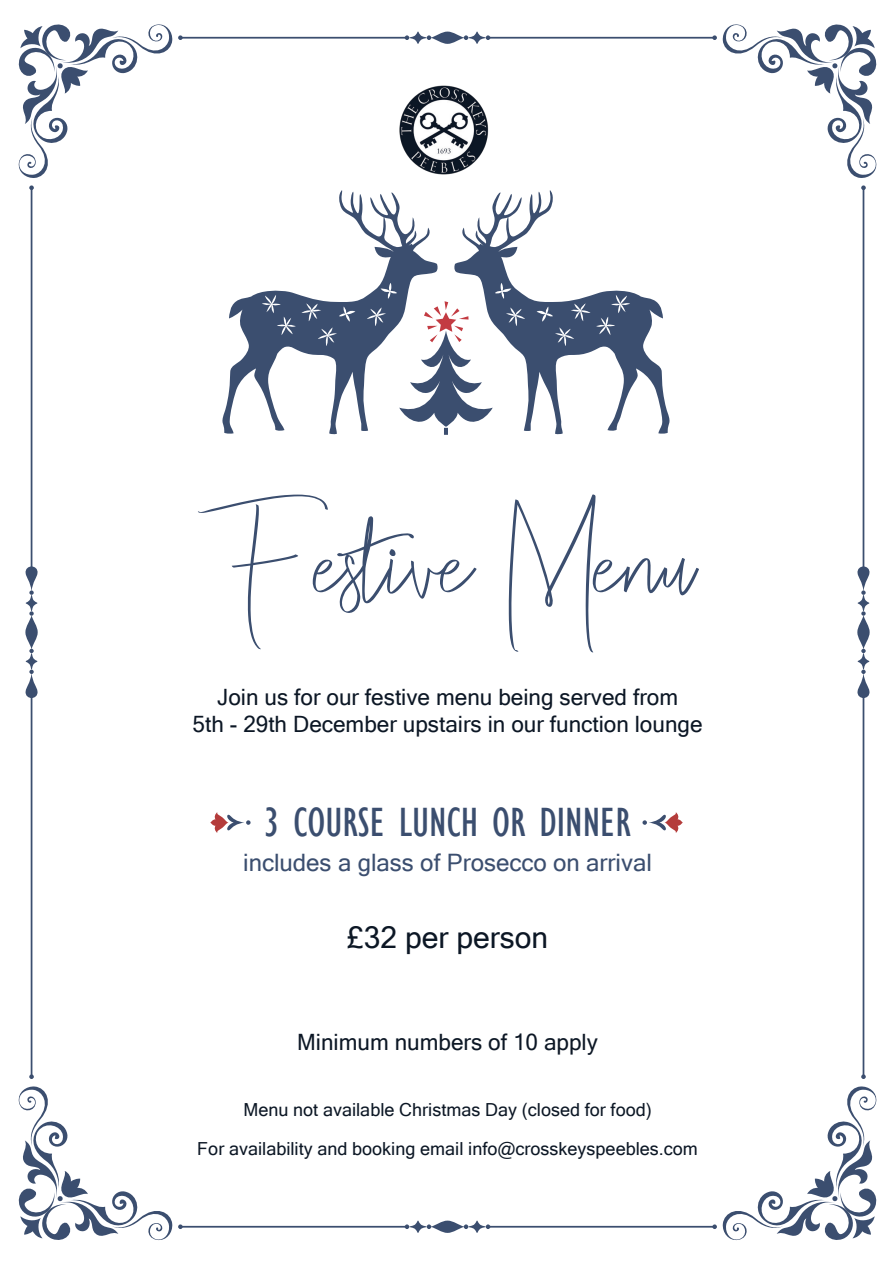
<style>
.page{position:relative;width:893px;height:1263px;background:#fff}
.page>*{position:absolute;margin:0;border:0;box-sizing:border-box;transform-origin:0 0}
.t1{font:165px "Christina Allie";color:#3b4e6f}
.t2{font:condensed 42px "Gill Sans";color:#3b4e6f}
.t3{font:30px "Microsoft Sans Serif";color:#0c1725}
.t4{font:24px "Microsoft Sans Serif";color:#3b4e6f}
.t5{font:22.5px/27px "Microsoft Sans Serif";color:#0c1725;text-align:center}
.t6{font:18px/39px "Microsoft Sans Serif";color:#0c1725;text-align:center}
</style>
<div class="page">
<svg style="left:430px;top:32px;width:35px;height:12px"></svg>
<svg style="left:405px;top:32px;width:26px;height:12px"></svg>
<hr style="left:180px;top:37px;width:227px;height:2px;background:#3b4e6f">
<svg style="left:464px;top:32px;width:26px;height:12px"></svg>
<hr style="left:488px;top:37px;width:227px;height:2px;background:#3b4e6f">
<svg style="left:430px;top:1220px;width:35px;height:13px"></svg>
<svg style="left:405px;top:1220px;width:26px;height:13px"></svg>
<hr style="left:180px;top:1226px;width:227px;height:1px;background:#3b4e6f">
<svg style="left:464px;top:1220px;width:26px;height:13px"></svg>
<hr style="left:488px;top:1226px;width:227px;height:1px;background:#3b4e6f">
<svg style="left:712px;top:24px;width:165px;height:154px"></svg>
<svg style="left:18px;top:24px;width:165px;height:154px"></svg>
<svg style="left:712px;top:1086px;width:165px;height:155px"></svg>
<svg style="left:18px;top:1086px;width:165px;height:155px"></svg>
<svg style="left:861px;top:1074px;width:5px;height:5px"></svg>
<hr style="left:863px;top:691px;width:1px;height:386px;background:#3b4e6f">
<svg style="left:861px;top:185px;width:5px;height:5px"></svg>
<hr style="left:863px;top:188px;width:1px;height:385px;background:#3b4e6f">
<svg style="left:857px;top:566px;width:13px;height:49px"></svg>
<svg style="left:857px;top:649px;width:13px;height:49px"></svg>
<svg style="left:857px;top:615px;width:13px;height:34px"></svg>
<svg style="left:29px;top:1074px;width:5px;height:5px"></svg>
<hr style="left:31px;top:691px;width:1px;height:386px;background:#3b4e6f">
<svg style="left:29px;top:185px;width:5px;height:5px"></svg>
<hr style="left:31px;top:188px;width:1px;height:385px;background:#3b4e6f">
<svg style="left:25px;top:566px;width:13px;height:49px"></svg>
<svg style="left:25px;top:649px;width:13px;height:49px"></svg>
<svg style="left:25px;top:615px;width:13px;height:34px"></svg>
<svg style="left:454px;top:190px;width:216px;height:244px"></svg>
<svg style="left:222px;top:190px;width:216px;height:244px"></svg>
<svg style="left:262px;top:283px;width:368px;height:152px"></svg>
<svg style="left:642px;top:812px;width:41px;height:21px"></svg>
<svg style="left:210px;top:812px;width:41px;height:21px"></svg>
<img style="left:389px;top:85px;width:113px;height:109px">
<h1 class="t1" style="left:196px;top:471px;width:502px">Festive Menu</h1>
<p class="t5" style="left:193px;top:683px;width:511px">Join us for our festive menu being served from<br>5th - 29th December upstairs in our function lounge</p>
<h2 class="t2" style="left:264px;top:797px;width:368px">3 COURSE LUNCH OR DINNER</h2>
<p class="t4" style="left:243px;top:847px;width:410px">includes a glass of Prosecco on arrival</p>
<h3 class="t3" style="left:347px;top:918px;width:203px">£32 per person</h3>
<p class="t5" style="left:297px;top:1028px;width:302px">Minimum numbers of 10 apply</p>
<p class="t6" style="left:197px;top:1090px;width:502px">Menu not available Christmas Day (closed for food)<br>For availability and booking email info@crosskeyspeebles.com</p>
</div>
